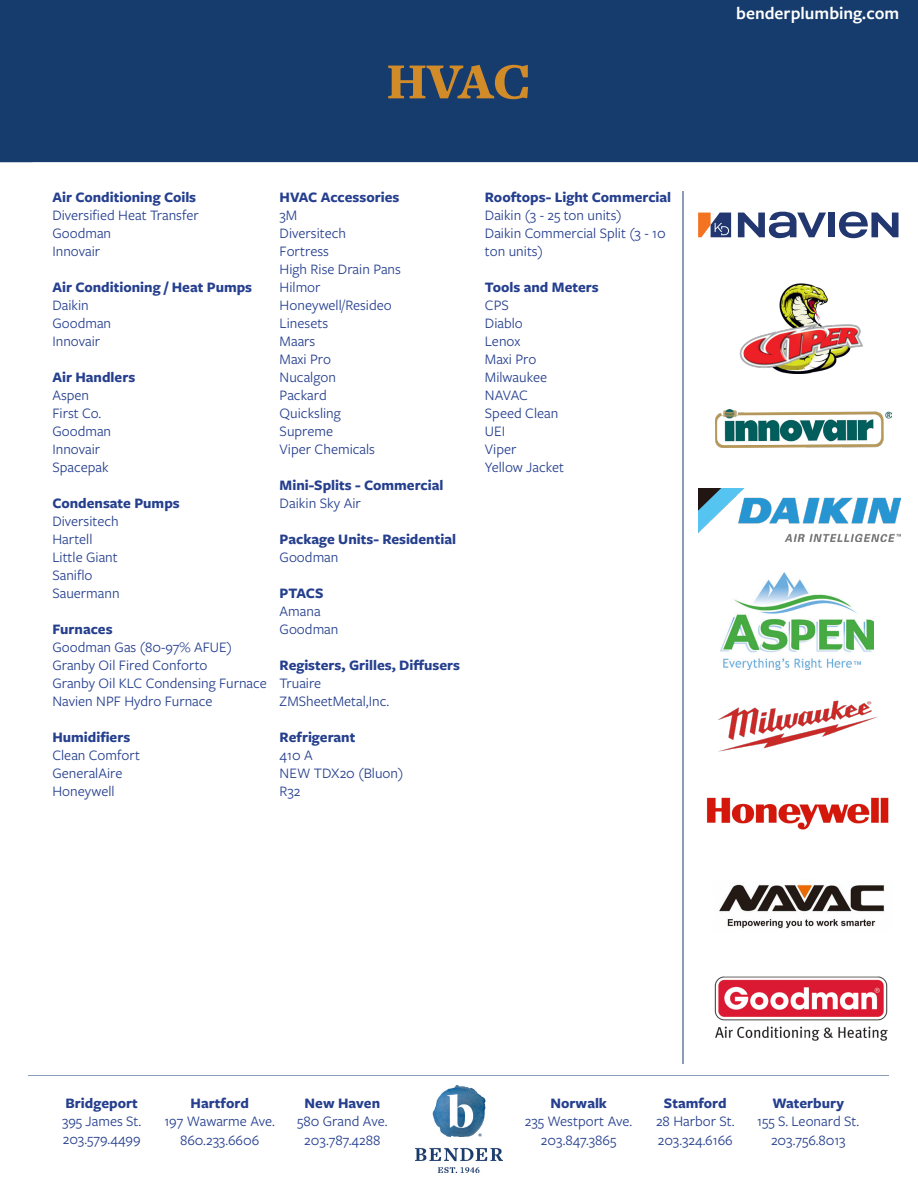
<style>
.page{position:relative;width:918px;height:1188px;background:#fff}
.page>*{position:absolute;margin:0;border:0;box-sizing:border-box;transform-origin:0 0}
.t1{font:900 52.5px "Freight Text Pro";color:#d18b29}
.t2{font:600 18px "Freight Sans Pro";color:#fff}
.t3{font:15px/18px "Freight Sans Pro";color:#253f8e}
.t4{font:700 15px "Freight Sans Pro";color:#253f8e}
</style>
<div class="page">
<hr style="left:682px;top:191px;width:2px;height:872px;background:#163c6d">
<img style="left:416px;top:1086px;width:86px;height:87px">
<div style="left:0;top:0;width:918px;height:162px;background:#163c6d"></div>
<img style="left:718px;top:700px;width:160px;height:52px">
<svg style="left:698px;top:213px;width:33px;height:24px"></svg>
<div style="left:829px;top:213px;width:6px;height:24px;background:#223670"></div>
<svg style="left:738px;top:212px;width:88px;height:26px"></svg>
<svg style="left:839px;top:212px;width:59px;height:26px"></svg>
<img style="left:706px;top:797px;width:183px;height:33px">
<img style="left:719px;top:884px;width:166px;height:45px">
<img style="left:715px;top:410px;width:176px;height:38px">
<img style="left:721px;top:572px;width:153px;height:97px">
<img style="left:699px;top:489px;width:201px;height:52px">
<img style="left:740px;top:284px;width:123px;height:89px">
<img style="left:714px;top:976px;width:174px;height:65px">
<p class="t1" style="left:386px;top:46px;width:147px">HVAC</p>
<p class="t4" style="left:52px;top:187px;width:145px">Air Conditioning Coils</p>
<p class="t3" style="left:52px;top:205px;width:148px">Diversified Heat Transfer</p>
<p class="t3" style="left:52px;top:223px;width:60px">Goodman</p>
<p class="t3" style="left:52px;top:241px;width:49px">Innovair</p>
<p class="t4" style="left:52px;top:277px;width:201px">Air Conditioning / Heat Pumps</p>
<p class="t3" style="left:52px;top:295px;width:38px">Daikin</p>
<p class="t3" style="left:52px;top:313px;width:60px">Goodman</p>
<p class="t3" style="left:52px;top:331px;width:49px">Innovair</p>
<p class="t4" style="left:52px;top:367px;width:84px">Air Handlers</p>
<p class="t3" style="left:52px;top:385px;width:38px">Aspen</p>
<p class="t3" style="left:52px;top:403px;width:50px">First Co.</p>
<p class="t3" style="left:52px;top:421px;width:60px">Goodman</p>
<p class="t3" style="left:52px;top:439px;width:49px">Innovair</p>
<p class="t3" style="left:52px;top:457px;width:58px">Spacepak</p>
<p class="t4" style="left:52px;top:493px;width:129px">Condensate Pumps</p>
<p class="t3" style="left:52px;top:511px;width:68px">Diversitech</p>
<p class="t3" style="left:52px;top:529px;width:42px">Hartell</p>
<p class="t3" style="left:52px;top:547px;width:67px">Little Giant</p>
<p class="t3" style="left:52px;top:565px;width:42px">Saniflo</p>
<p class="t3" style="left:52px;top:583px;width:69px">Sauermann</p>
<p class="t4" style="left:52px;top:619px;width:62px">Furnaces</p>
<p class="t3" style="left:52px;top:637px;width:181px">Goodman Gas (80-97% AFUE)</p>
<p class="t3" style="left:52px;top:655px;width:157px">Granby Oil Fired Conforto</p>
<p class="t3" style="left:52px;top:673px;width:216px">Granby Oil KLC Condensing Furnace</p>
<p class="t3" style="left:52px;top:691px;width:162px">Navien NPF Hydro Furnace</p>
<p class="t4" style="left:52px;top:727px;width:79px">Humidifiers</p>
<p class="t3" style="left:52px;top:745px;width:89px">Clean Comfort</p>
<p class="t3" style="left:52px;top:763px;width:71px">GeneralAire</p>
<p class="t3" style="left:52px;top:781px;width:64px">Honeywell</p>
<p class="t4" style="left:280px;top:187px;width:121px">HVAC Accessories</p>
<p class="t3" style="left:280px;top:205px;width:19px">3M</p>
<p class="t3" style="left:280px;top:223px;width:68px">Diversitech</p>
<p class="t3" style="left:280px;top:241px;width:51px">Fortress</p>
<p class="t3" style="left:280px;top:259px;width:123px">High Rise Drain Pans</p>
<p class="t3" style="left:280px;top:277px;width:42px">Hilmor</p>
<p class="t3" style="left:280px;top:295px;width:114px">Honeywell/Resideo</p>
<p class="t3" style="left:280px;top:313px;width:50px">Linesets</p>
<p class="t3" style="left:280px;top:331px;width:37px">Maars</p>
<p class="t3" style="left:280px;top:349px;width:53px">Maxi Pro</p>
<p class="t3" style="left:280px;top:367px;width:58px">Nucalgon</p>
<p class="t3" style="left:280px;top:385px;width:49px">Packard</p>
<p class="t3" style="left:280px;top:403px;width:63px">Quicksling</p>
<p class="t3" style="left:280px;top:421px;width:55px">Supreme</p>
<p class="t3" style="left:280px;top:439px;width:97px">Viper Chemicals</p>
<p class="t4" style="left:280px;top:475px;width:165px">Mini-Splits - Commercial</p>
<p class="t3" style="left:280px;top:493px;width:83px">Daikin Sky Air</p>
<p class="t4" style="left:280px;top:529px;width:178px">Package Units- Residential</p>
<p class="t3" style="left:280px;top:547px;width:60px">Goodman</p>
<p class="t4" style="left:280px;top:583px;width:45px">PTACS</p>
<p class="t3" style="left:280px;top:601px;width:42px">Amana</p>
<p class="t3" style="left:280px;top:619px;width:60px">Goodman</p>
<p class="t4" style="left:280px;top:655px;width:182px">Registers, Grilles, Diffusers</p>
<p class="t3" style="left:280px;top:673px;width:43px">Truaire</p>
<p class="t3" style="left:280px;top:691px;width:111px">ZMSheetMetal,Inc.</p>
<p class="t4" style="left:280px;top:727px;width:77px">Refrigerant</p>
<p class="t3" style="left:280px;top:745px;width:35px">410 A</p>
<p class="t3" style="left:280px;top:763px;width:125px">NEW TDX20 (Bluon)</p>
<p class="t3" style="left:280px;top:781px;width:22px">R32</p>
<p class="t4" style="left:485px;top:187px;width:188px">Rooftops- Light Commercial</p>
<p class="t3" style="left:485px;top:205px;width:138px">Daikin (3 - 25 ton units)</p>
<p class="t3" style="left:485px;top:223px;width:182px">Daikin Commercial Split (3 - 10 ton units)</p>
<p class="t4" style="left:485px;top:277px;width:115px">Tools and Meters</p>
<p class="t3" style="left:485px;top:295px;width:25px">CPS</p>
<p class="t3" style="left:485px;top:313px;width:39px">Diablo</p>
<p class="t3" style="left:485px;top:331px;width:37px">Lenox</p>
<p class="t3" style="left:485px;top:349px;width:53px">Maxi Pro</p>
<p class="t3" style="left:485px;top:367px;width:64px">Milwaukee</p>
<p class="t3" style="left:485px;top:385px;width:45px">NAVAC</p>
<p class="t3" style="left:485px;top:403px;width:75px">Speed Clean</p>
<p class="t3" style="left:485px;top:421px;width:22px">UEI</p>
<p class="t3" style="left:485px;top:439px;width:33px">Viper</p>
<p class="t3" style="left:485px;top:457px;width:81px">Yellow Jacket</p>
<p class="t2" style="left:736px;top:1px;width:165px">benderplumbing.com</p>
<p class="t4" style="left:66px;top:1093px;width:74px">Bridgeport</p>
<p class="t3" style="left:62px;top:1111px;width:81px">395 James St.</p>
<p class="t3" style="left:63px;top:1129px;width:79px">203.579.4499</p>
<p class="t4" style="left:191px;top:1093px;width:60px">Hartford</p>
<p class="t3" style="left:164px;top:1111px;width:112px">197 Wawarme Ave.</p>
<p class="t3" style="left:180px;top:1131px;width:81px">860.233.6606</p>
<p class="t4" style="left:305px;top:1093px;width:77px">New Haven</p>
<p class="t3" style="left:297px;top:1111px;width:92px">580 Grand Ave.</p>
<p class="t3" style="left:304px;top:1131px;width:78px">203.787.4288</p>
<p class="t4" style="left:550px;top:1093px;width:58px">Norwalk</p>
<p class="t3" style="left:525px;top:1111px;width:109px">235 Westport Ave.</p>
<p class="t3" style="left:541px;top:1131px;width:77px">203.847.3865</p>
<p class="t4" style="left:664px;top:1093px;width:64px">Stamford</p>
<p class="t3" style="left:656px;top:1111px;width:80px">28 Harbor St.</p>
<p class="t3" style="left:658px;top:1131px;width:77px">203.324.6166</p>
<p class="t4" style="left:773px;top:1093px;width:73px">Waterbury</p>
<p class="t3" style="left:757px;top:1111px;width:103px">155 S. Leonard St.</p>
<p class="t3" style="left:771px;top:1131px;width:76px">203.756.8013</p>
</div>
